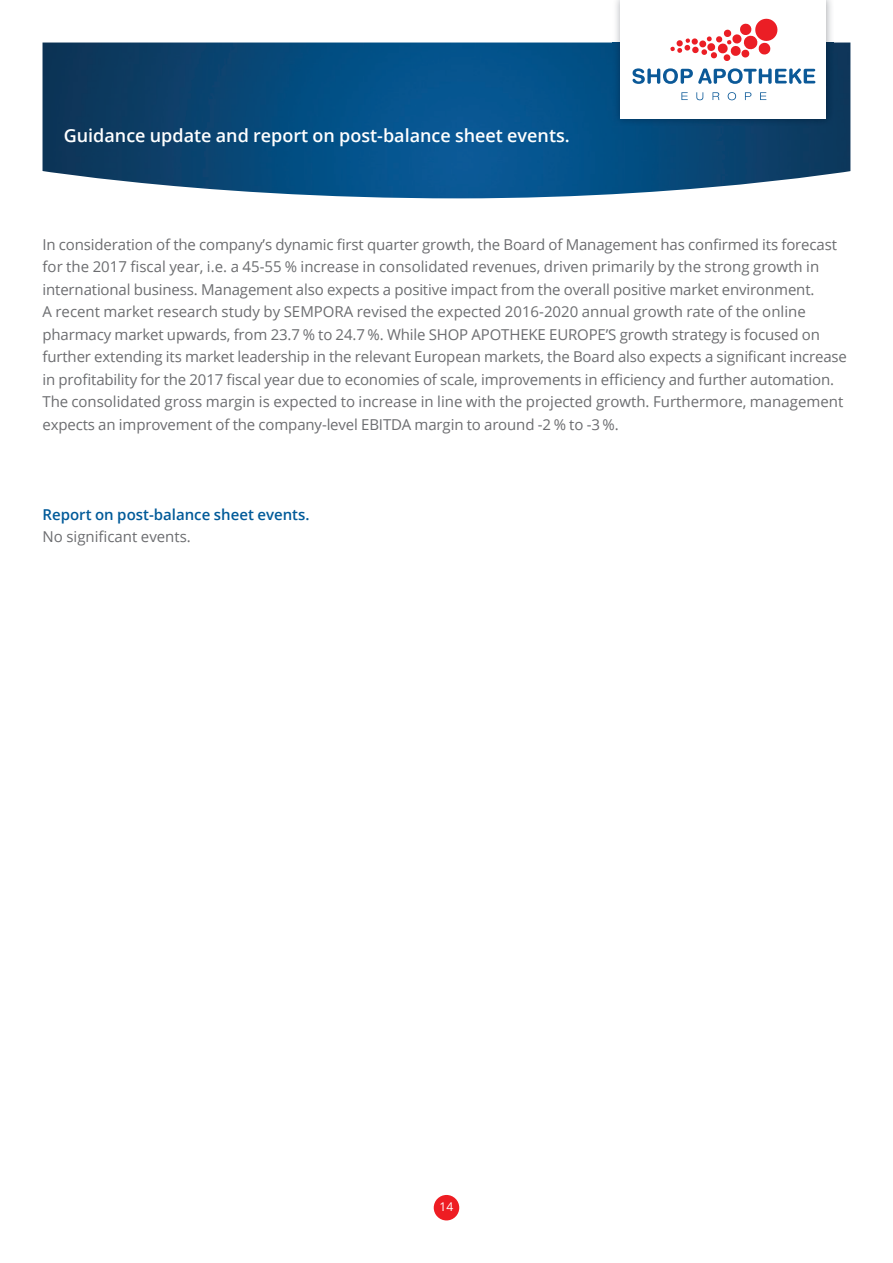
<style>
.page{position:relative;width:893px;height:1263px;background:#fff}
.page>*{position:absolute;margin:0;border:0;box-sizing:border-box;transform-origin:0 0}
.t1{font:600 18px "Open Sans";color:#fff}
.t2{font:15px/22.5px "Open Sans";letter-spacing:-.01em;color:#6c6d70}
.t3{font:600 15px "Open Sans";color:#015a99}
.t4{font:12px "Open Sans";color:#fff}
</style>
<div class="page">
<div style="left:434px;top:1195px;width:25px;height:25px;background:#ee1d23;border-radius:50%"></div>
<img style="left:43px;top:43px;width:807px;height:121px">
<svg style="left:42px;top:164px;width:809px;height:35px"></svg>
<img style="left:613px;top:0;width:221px;height:126px">
<div style="left:621px;top:0;width:205px;height:118px;background:#fff"></div>
<svg style="left:681px;top:92px;width:7px;height:8px"></svg>
<svg style="left:696px;top:92px;width:7px;height:8px"></svg>
<svg style="left:712px;top:92px;width:7px;height:8px"></svg>
<svg style="left:728px;top:92px;width:8px;height:8px"></svg>
<svg style="left:745px;top:92px;width:6px;height:8px"></svg>
<svg style="left:760px;top:92px;width:6px;height:8px"></svg>
<svg style="left:632px;top:68px;width:183px;height:16px"></svg>
<svg style="left:670px;top:19px;width:108px;height:42px"></svg>
<p class="t1" style="left:64px;top:123px;width:508px">Guidance update and report on post-balance sheet events.</p>
<p class="t2" style="left:43px;top:233px;width:806px">In consideration of the company’s dynamic first quarter growth, the Board of Management has confirmed its forecast for the 2017 fiscal year, i.e. a 45-55 % increase in consolidated revenues, driven primarily by the strong growth in international business. Management also expects a positive impact from the overall positive market environment.<br>A recent market research study by SEMPORA revised the expected 2016-2020 annual growth rate of the online pharmacy market upwards, from 23.7 % to 24.7 %. While SHOP APOTHEKE EUROPE’S growth strategy is focused on further extending its market leadership in the relevant European markets, the Board also expects a significant increase in profitability for the 2017 fiscal year due to economies of scale, improvements in efficiency and further automation.<br>The consolidated gross margin is expected to increase in line with the projected growth. Furthermore, management expects an improvement of the company-level EBITDA margin to around -2 % to -3 %.</p>
<p class="t3" style="left:43px;top:504px;width:269px">Report on post-balance sheet events.</p>
<p class="t2" style="left:43px;top:525px;width:150px">No significant events.</p>
<p class="t4" style="left:440px;top:1199px;width:15px">14</p>
</div>
